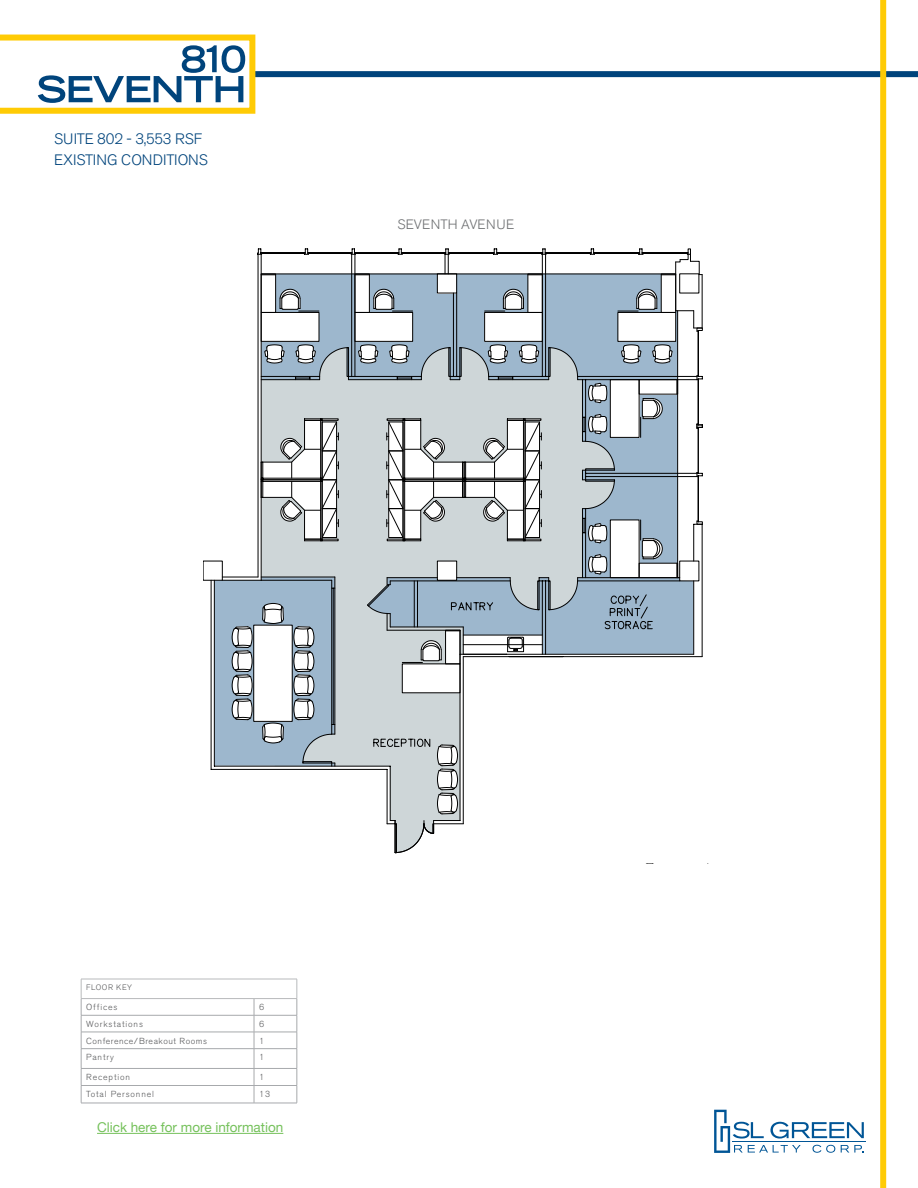
<style>
.page{position:relative;width:918px;height:1188px;background:#fff}
.page>*{position:absolute;margin:0;border:0;box-sizing:border-box;transform-origin:0 0}
.t1{font:300 15px/21px "Akzidenz Grotesk BE";color:#00447c}
.t2{font:13.5px "Helvetica Neue";color:#75c15b}
.t3{font:300 13.5px "Akzidenz Grotesk BE";color:#6d6f71}
.t4{font:300 8.7px "Akzidenz Grotesk BE";letter-spacing:.1em;color:#58595b}
.t5{font:300 8.7px "Akzidenz Grotesk BE";letter-spacing:.06em;color:#58595b}
.t6{font:300 7.8px "Akzidenz Grotesk BE";letter-spacing:.08em;color:#58595b}
</style>
<div class="page">
<div style="left:253px;top:71px;width:665px;height:6px;background:#00447c"></div>
<div style="left:880px;top:0;width:6px;height:1188px;background:#ffcb05"></div>
<svg style="left:0;top:35px;width:255px;height:79px"></svg>
<svg style="left:714px;top:1110px;width:150px;height:43px"></svg>
<hr style="left:732px;top:1141px;width:134px;height:1px;background:#005596">
<hr style="left:81px;top:1103px;width:173px;height:1px;background:#a7a9ac">
<hr style="left:254px;top:1103px;width:43px;height:1px;background:#a7a9ac">
<svg style="left:81px;top:979px;width:217px;height:124px"></svg>
<hr style="left:254px;top:979px;width:43px;height:1px;background:#b8babc">
<hr style="left:81px;top:998px;width:173px;height:1px;background:#b8babc">
<hr style="left:254px;top:998px;width:43px;height:1px;background:#b8babc">
<hr style="left:702px;top:275px;width:1px;height:53px;background:#000">
<div style="left:203px;top:561px;width:20px;height:20px;border:1px solid #000"></div>
<svg style="left:638px;top:249px;width:6px;height:5px"></svg>
<svg style="left:590px;top:249px;width:5px;height:5px"></svg>
<svg style="left:542px;top:249px;width:5px;height:5px"></svg>
<svg style="left:493px;top:249px;width:5px;height:5px"></svg>
<svg style="left:398px;top:249px;width:5px;height:5px"></svg>
<svg style="left:351px;top:249px;width:5px;height:5px"></svg>
<svg style="left:304px;top:249px;width:5px;height:5px"></svg>
<svg style="left:257px;top:249px;width:5px;height:6px"></svg>
<hr style="left:261px;top:253px;width:44px;height:1px;background:#000">
<hr style="left:354px;top:253px;width:45px;height:1px;background:#000">
<hr style="left:308px;top:253px;width:44px;height:1px;background:#000">
<hr style="left:448px;top:253px;width:46px;height:1px;background:#000">
<hr style="left:401px;top:253px;width:45px;height:1px;background:#000">
<hr style="left:497px;top:253px;width:46px;height:1px;background:#000">
<hr style="left:545px;top:253px;width:46px;height:1px;background:#000">
<hr style="left:594px;top:253px;width:46px;height:1px;background:#000">
<hr style="left:642px;top:253px;width:46px;height:1px;background:#000">
<svg style="left:699px;top:310px;width:4px;height:21px"></svg>
<hr style="left:211px;top:580px;width:1px;height:189px;background:#000">
<hr style="left:211px;top:769px;width:176px;height:1px;background:#000">
<hr style="left:214px;top:766px;width:176px;height:1px;background:#000">
<svg style="left:261px;top:254px;width:438px;height:570px"></svg>
<svg style="left:661px;top:248px;width:42px;height:27px"></svg>
<div style="left:661px;top:274px;width:15px;height:39px;border:1px solid #000"></div>
<div style="left:618px;top:312px;width:58px;height:30px;border:1px solid #000"></div>
<svg style="left:618px;top:289px;width:39px;height:19px"></svg>
<svg style="left:331px;top:308px;width:326px;height:459px"></svg>
<svg style="left:214px;top:577px;width:121px;height:189px"></svg>
<svg style="left:373px;top:737px;width:90px;height:116px"></svg>
<div style="left:355px;top:274px;width:15px;height:39px;border:1px solid #000"></div>
<div style="left:355px;top:312px;width:58px;height:30px;border:1px solid #000"></div>
<svg style="left:373px;top:289px;width:40px;height:23px"></svg>
<div style="left:528px;top:274px;width:15px;height:39px;border:1px solid #000"></div>
<div style="left:484px;top:312px;width:59px;height:30px;border:1px solid #000"></div>
<svg style="left:485px;top:289px;width:39px;height:23px"></svg>
<hr style="left:258px;top:254px;width:1px;height:323px;background:#000">
<hr style="left:261px;top:254px;width:1px;height:326px;background:#000">
<svg style="left:295px;top:344px;width:54px;height:36px;background:#a3b0ba"></svg>
<div style="left:261px;top:274px;width:15px;height:39px;border:1px solid #000"></div>
<svg style="left:264px;top:344px;width:21px;height:20px"></svg>
<div style="left:261px;top:312px;width:58px;height:30px;border:1px solid #000"></div>
<svg style="left:279px;top:289px;width:40px;height:23px"></svg>
<hr style="left:348px;top:376px;width:73px;height:1px;background:#000">
<hr style="left:348px;top:379px;width:73px;height:1px;background:#000">
<div style="left:445px;top:630px;width:15px;height:34px;border:1px solid #000"></div>
<svg style="left:445px;top:249px;width:5px;height:25px"></svg>
<svg style="left:261px;top:418px;width:78px;height:123px"></svg>
<hr style="left:222px;top:577px;width:36px;height:1px;background:#000">
<hr style="left:222px;top:580px;width:39px;height:1px;background:#000">
<svg style="left:358px;top:344px;width:345px;height:319px"></svg>
<hr style="left:97px;top:1133px;width:186px;height:1px;background:#75c15b">
<h1 class="t1" style="left:54px;top:129px;width:156px">SUITE 802 - 3,553 RSF<br>EXISTING CONDITIONS</h1>
<h2 class="t3" style="left:397px;top:217px;width:119px">SEVENTH AVENUE</h2>
<p class="t6" style="left:86px;top:983px;width:47px">FLOOR KEY</p>
<p class="t4" style="left:86px;top:1002px;width:33px">Offices</p>
<p class="t4" style="left:259px;top:1002px;width:7px">6</p>
<p class="t4" style="left:86px;top:1019px;width:58px">Workstations</p>
<p class="t4" style="left:259px;top:1019px;width:7px">6</p>
<p class="t5" style="left:86px;top:1036px;width:122px">Conference/Breakout Rooms</p>
<p class="t4" style="left:259px;top:1036px;width:7px">1</p>
<p class="t4" style="left:86px;top:1052px;width:29px">Pantry</p>
<p class="t4" style="left:259px;top:1052px;width:7px">1</p>
<p class="t4" style="left:86px;top:1072px;width:45px">Reception</p>
<p class="t4" style="left:259px;top:1072px;width:7px">1</p>
<p class="t4" style="left:86px;top:1089px;width:69px">Total Personnel</p>
<p class="t4" style="left:259px;top:1089px;width:13px">13</p>
<h2 class="t2" style="left:97px;top:1117px;width:188px">Click here for more information</h2>
</div>
